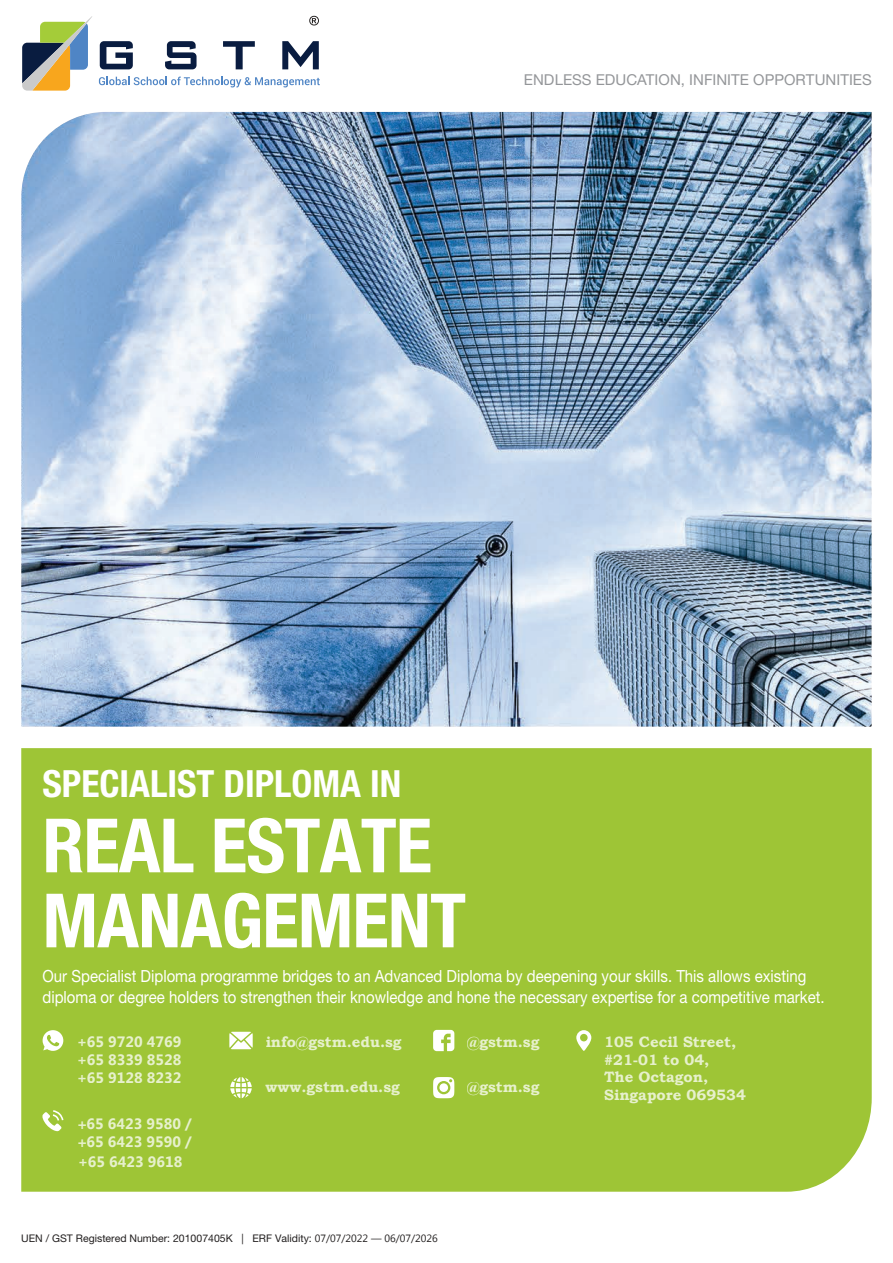
<style>
.page{position:relative;width:893px;height:1263px;background:#fff}
.page>*{position:absolute;margin:0;border:0;box-sizing:border-box;transform-origin:0 0}
.t1{font:700 condensed 75px/75px "Helvetica Neue";letter-spacing:-.01em;color:#fff}
.t2{font:700 condensed 37.5px "Helvetica Neue";color:#fff}
.t3{font:16.8px/21px "Helvetica Neue";color:#fff;scale:.9 1}
.t4{font:700 15px/17.5px "Bookman Old Style";color:#fff}
.t5{font:700 15px/18px "Microsoft Tai Le";color:#fff}
.t6{font:15px "Helvetica Neue";letter-spacing:.005em;color:#949699}
.t7{font:10.5px "Helvetica Neue";color:#211e1e}
.s1{font-family:"Helvetica Neue";font-weight:500}
.s2{font-family:"Microsoft Tai Le"}
</style>
<div class="page">
<img style="left:21px;top:112px;width:851px;height:615px">
<svg style="left:22px;top:16px;width:70px;height:75px"></svg>
<svg style="left:99px;top:77px;width:221px;height:10px"></svg>
<svg style="left:100px;top:41px;width:33px;height:28px"></svg>
<svg style="left:165px;top:41px;width:32px;height:28px"></svg>
<svg style="left:223px;top:41px;width:32px;height:28px"></svg>
<svg style="left:282px;top:41px;width:37px;height:28px"></svg>
<svg style="left:309px;top:16px;width:10px;height:10px"></svg>
<div style="left:21px;top:748px;width:851px;height:444px;background:#9ec536"></div>
<svg style="left:576px;top:1030px;width:15px;height:21px"></svg>
<svg style="left:229px;top:1032px;width:24px;height:17px"></svg>
<svg style="left:43px;top:1030px;width:20px;height:21px"></svg>
<svg style="left:433px;top:1030px;width:21px;height:21px"></svg>
<svg style="left:42px;top:1110px;width:21px;height:21px"></svg>
<svg style="left:230px;top:1077px;width:22px;height:21px"></svg>
<svg style="left:433px;top:1077px;width:21px;height:21px"></svg>
<p class="t6" style="left:524px;top:71px;width:349px">ENDLESS EDUCATION, INFINITE OPPORTUNITIES</p>
<h2 class="t2" style="left:42px;top:761px;width:360px">SPECIALIST DIPLOMA IN</h2>
<h1 class="t1" style="left:43px;top:807px;width:425px">REAL ESTATE<br>MANAGEMENT</h1>
<p class="t3" style="left:43px;top:965px;width:870px">Our Specialist Diploma programme bridges to an Advanced Diploma by deepening your skills. This allows existing diploma or degree holders to strengthen their knowledge and hone the necessary expertise for a competitive market.</p>
<p class="t5" style="left:76px;top:1033px;width:107px">+65 9720 4769</p>
<p class="t4" style="left:265px;top:1033px;width:138px">info@gstm.edu.sg</p>
<p class="t5" style="left:76px;top:1051px;width:107px">+65 8339 8528 +65 9128 8232</p>
<p class="t4" style="left:265px;top:1078px;width:136px">www.gstm.edu.sg</p>
<p class="t5" style="left:78px;top:1115px;width:116px"><span class="s1">+</span>65 6423 9580 / <span class="s1">+</span>65 6423 9590 /</p>
<p class="t5" style="left:77px;top:1153px;width:107px">+65 6423 9618</p>
<p class="t7" style="left:21px;top:1232px;width:418px">UEN / GST Registered Number: 201007405K | ERF Validity: <span class="s2">07/07/2022 — 06/07/2026</span></p>
<p class="t4" style="left:467px;top:1033px;width:74px">@gstm.sg</p>
<p class="t4" style="left:467px;top:1078px;width:74px">@gstm.sg</p>
<p class="t4" style="left:604px;top:1033px;width:143px">105 Cecil Street, #21-01 to 04,<br>The Octagon,<br>Singapore 069534</p>
</div>
